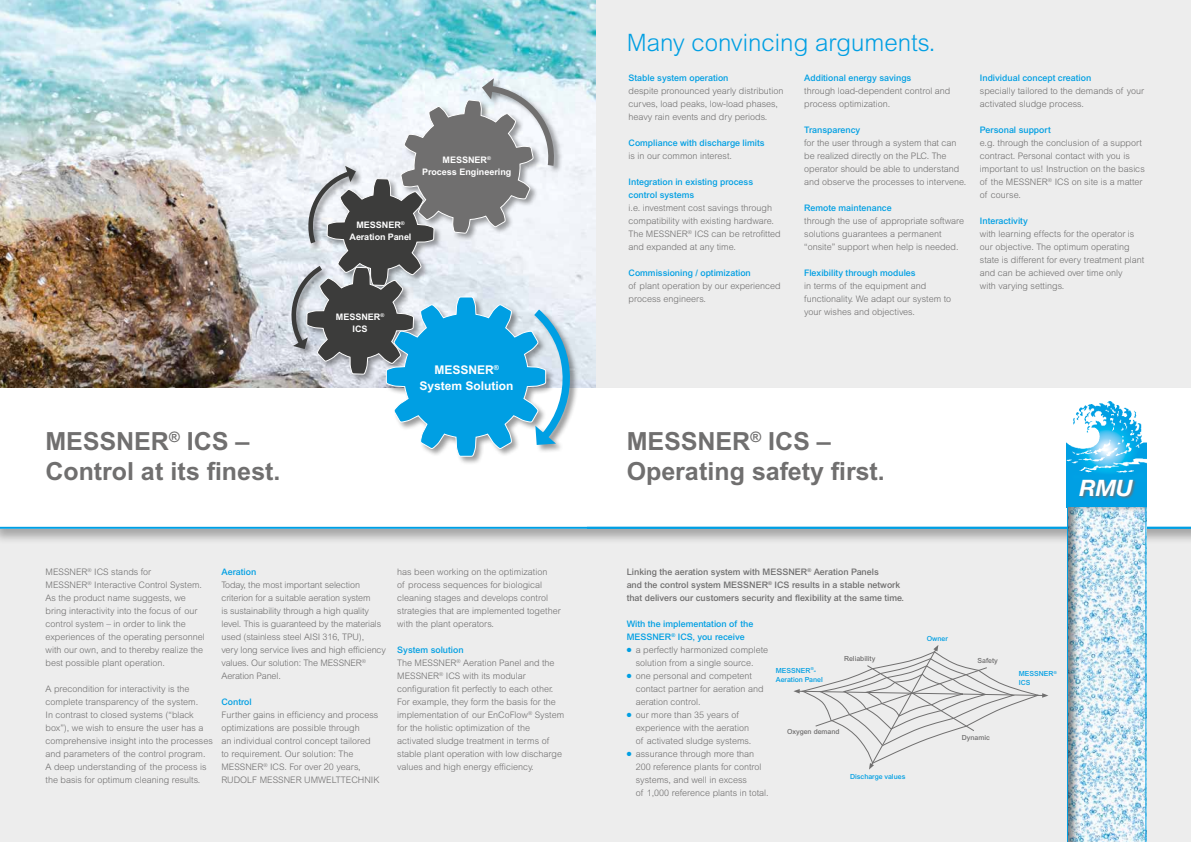
<style>
.page{position:relative;width:1191px;height:842px;background:#ededed}
.page>*{position:absolute;margin:0;border:0;box-sizing:border-box;transform-origin:0 0}
.t1{font:700 25px/30px "Arial";color:#706f6f}
.t2{font:300 24px "Arial";color:#009fe3}
.t3{font:italic 700 22.7px "Helvetica Neue";color:#fff}
.t4{font:700 12px/16px "Arial";color:#fff;text-align:center}
.t5{font:300 9px/13px "Arial";color:#706f6f}
.t6{font:500 9px/13px "Arial";color:#009fe3}
.t7{font:500 9px/13px "Arial";color:#706f6f}
.t8{font:700 9px/12px "Arial";color:#fff;text-align:center}
.t9{font:500 7px/9px "Arial";color:#009fe3}
.t10{font:500 7px "Arial";color:#706f6f}
.s1{font-weight:500;color:#009fe3}
.s2{color:#009fe3}
</style>
<div class="page">
<img style="left:0;top:0;width:595px;height:387px">
<div style="left:0;top:387px;width:1191px;height:157px;background:#000;opacity:.3"></div>
<div style="left:0;top:388px;width:1191px;height:141px;background:#fff"></div>
<hr style="left:0;top:527px;width:1191px;height:2px;background:#009fe3">
<img style="left:1067px;top:401px;width:79px;height:105px">
<div style="left:1079px;top:479px;width:57px;height:20px;background:#706f6f;opacity:.8"></div>
<div style="left:1067px;top:506px;width:81px;height:336px;background:#000;opacity:.5"></div>
<hr style="left:1067px;top:506px;width:1px;height:336px;background:#009fe3">
<hr style="left:1145px;top:506px;width:1px;height:336px;background:#009fe3">
<svg style="left:793px;top:645px;width:255px;height:124px"></svg>
<svg style="left:283px;top:78px;width:297px;height:379px"></svg>
<h1 class="t1" style="left:45px;top:426px;width:236px">MESSNER<sup>®</sup> ICS –<br>Control at its finest.</h1>
<p class="t8" style="left:422px;top:154px;width:91px">MESSNER<sup>®<br></sup>Process Engineering</p>
<p class="t8" style="left:350px;top:219px;width:63px">MESSNER<sup>®<br></sup>Aeration Panel</p>
<p class="t8" style="left:336px;top:311px;width:50px">MESSNER<sup>®<br></sup>ICS</p>
<h3 class="t4" style="left:419px;top:361px;width:96px">MESSNER<sup>®<br></sup>System Solution</h3>
<p class="t5" style="left:46px;top:565px;width:161px">MESSNER<sup>®</sup> ICS stands for<br>MESSNER<sup>®</sup> Interactive Control System.<br>As the product name suggests, we bring interactivity into the focus of our control system – in order to link the experiences of the operating personnel with our own, and to thereby realize the best possible plant operation.</p>
<p class="t5" style="left:46px;top:682px;width:169px">A precondition for interactivity is the complete transparency of the system.<br>In contrast to closed systems (“black box”), we wish to ensure the user has a comprehensive insight into the processes and parameters of the control program.<br>A deep understanding of the process is the basis for optimum cleaning results.</p>
<p class="t6" style="left:221px;top:565px;width:36px">Aeration</p>
<p class="t5" style="left:221px;top:578px;width:166px">Today, the most important selection criterion for a suitable aeration system<br>is sustainability through a high quality level. This is guaranteed by the materials used (stainless steel AISI 316, TPU),<br>very long service lives and high efficiency values. Our solution: The MESSNER<sup>® </sup>Aeration Panel.</p>
<p class="t6" style="left:221px;top:695px;width:32px">Control</p>
<p class="t5" style="left:221px;top:708px;width:159px">Further gains in efficiency and process optimizations are possible through<br>an individual control concept tailored to requirement. Our solution: The MESSNER<sup>®</sup> ICS. For over 20 years, RUDOLF MESSNER UMWELTTECHNIK</p>
<p class="t5" style="left:397px;top:565px;width:165px">has been working on the optimization<br>of process sequences for biological cleaning stages and develops control strategies that are implemented together with the plant operators.</p>
<p class="t5" style="left:397px;top:643px;width:169px"><span class="s1">System solution<br></span>The MESSNER<sup>®</sup> Aeration Panel and the MESSNER<sup>®</sup> ICS with its modular configuration fit perfectly to each other.<br>For example, they form the basis for the implementation of our EnCoFlow<sup>®</sup> System for the holistic optimization of the activated sludge treatment in terms of stable plant operation with low discharge values and high energy efficiency.</p>
<h2 class="t2" style="left:626px;top:29px;width:310px">Many convincing arguments.</h2>
<p class="t6" style="left:628px;top:71px;width:101px">Stable system operation</p>
<p class="t5" style="left:628px;top:84px;width:156px">despite pronounced yearly distribution curves, load peaks, low-load phases, heavy rain events and dry periods.</p>
<p class="t6" style="left:628px;top:136px;width:137px">Compliance with discharge limits</p>
<p class="t5" style="left:628px;top:149px;width:105px">is in our common interest.</p>
<p class="t6" style="left:628px;top:175px;width:126px">Integration in existing process control systems</p>
<p class="t5" style="left:628px;top:201px;width:154px">i.e. investment cost savings through compatibility with existing hardware.<br>The MESSNER<sup>®</sup> ICS can be retrofitted and expanded at any time.</p>
<p class="t6" style="left:628px;top:266px;width:124px">Commissioning / optimization</p>
<p class="t5" style="left:628px;top:279px;width:154px">of plant operation by our experienced process engineers.</p>
<p class="t6" style="left:804px;top:71px;width:109px">Additional energy savings</p>
<p class="t5" style="left:804px;top:84px;width:148px">through load-dependent control and process optimization.</p>
<p class="t6" style="left:804px;top:123px;width:58px">Transparency</p>
<p class="t5" style="left:804px;top:136px;width:164px">for the user through a system that can be realized directly on the PLC. The operator should be able to understand and observe the processes to intervene.</p>
<p class="t6" style="left:804px;top:201px;width:89px">Remote maintenance</p>
<p class="t5" style="left:804px;top:214px;width:162px">through the use of appropriate software solutions guarantees a permanent “onsite” support when help is needed.</p>
<p class="t6" style="left:804px;top:266px;width:113px">Flexibility through modules</p>
<p class="t5" style="left:804px;top:279px;width:148px">in terms of the equipment and functionality. We adapt our system to your wishes and objectives.</p>
<p class="t6" style="left:980px;top:71px;width:113px">Individual concept creation</p>
<p class="t5" style="left:980px;top:84px;width:166px">specially tailored to the demands of your activated sludge process.</p>
<p class="t6" style="left:980px;top:123px;width:72px">Personal support</p>
<p class="t5" style="left:980px;top:136px;width:166px">e.g. through the conclusion of a support contract. Personal contact with you is important to us! Instruction on the basics of the MESSNER<sup>®</sup> ICS on site is a matter of course.</p>
<p class="t6" style="left:980px;top:214px;width:49px">Interactivity</p>
<p class="t5" style="left:980px;top:227px;width:166px">with learning effects for the operator is our objective. The optimum operating state is different for every treatment plant and can be achieved over time only<br>with varying settings.</p>
<h1 class="t1" style="left:626px;top:426px;width:260px">MESSNER<sup>®</sup> ICS –<br>Operating safety first.</h1>
<h3 class="t3" style="left:1079px;top:473px;width:55px">RMU</h3>
<p class="t7" style="left:626px;top:566px;width:279px">Linking the aeration system with MESSNER<sup>®</sup> Aeration Panels<br>and the control system MESSNER<sup>®</sup> ICS results in a stable network that delivers our customers security and flexibility at the same time.</p>
<p class="t6" style="left:626px;top:617px;width:128px">With the implementation of the<br>MESSNER<sup>®</sup> ICS, you receive</p>
<p class="t5" style="left:635px;top:643px;width:134px;text-indent:-9px"><span class="s2">●</span> a perfectly harmonized complete solution from a single source.</p>
<p class="t5" style="left:635px;top:669px;width:129px;text-indent:-9px"><span class="s2">●</span> one personal and competent contact partner for aeration and aeration control.</p>
<p class="t5" style="left:635px;top:708px;width:117px;text-indent:-9px"><span class="s2">●</span> our more than 35 years of experience with the aeration of activated sludge systems.</p>
<p class="t5" style="left:635px;top:747px;width:135px;text-indent:-9px"><span class="s2">●</span> assurance through more than<br>200 reference plants for control systems, and well in excess<br>of 1,000 reference plants in total.</p>
<p class="t9" style="left:926px;top:634px;width:23px">Owner</p>
<p class="t10" style="left:844px;top:655px;width:33px">Reliability</p>
<p class="t10" style="left:977px;top:657px;width:22px">Safety</p>
<p class="t9" style="left:776px;top:666px;width:48px">MESSNER<sup>®</sup>-<br>Aeration Panel</p>
<p class="t9" style="left:1018px;top:669px;width:39px">MESSNER<sup>®<br></sup>ICS</p>
<p class="t10" style="left:787px;top:728px;width:54px">Oxygen demand</p>
<p class="t10" style="left:961px;top:733px;width:30px">Dynamic</p>
<p class="t9" style="left:850px;top:772px;width:57px">Discharge values</p>
</div>
